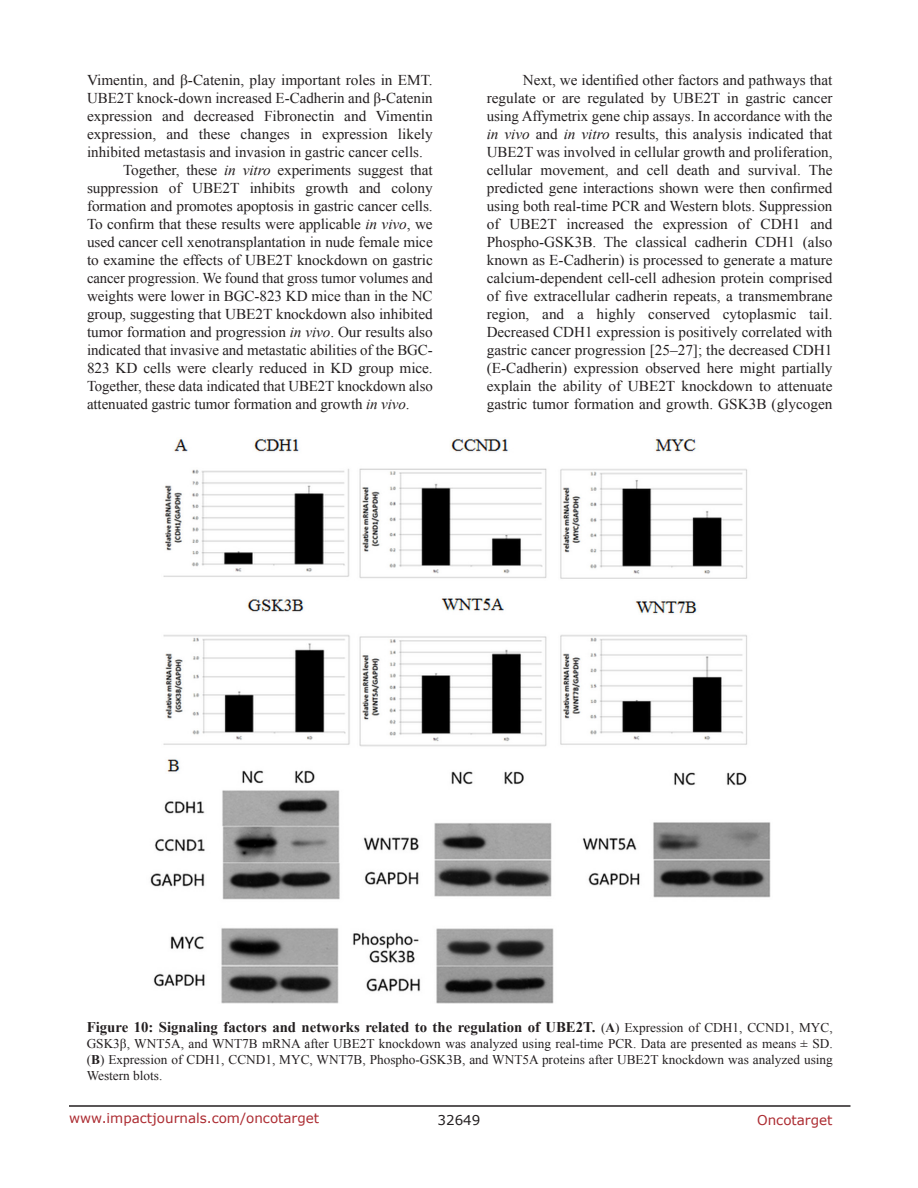
<style>
.page{position:relative;width:918px;height:1188px;background:#fff}
.page>*{position:absolute;margin:0;border:0;box-sizing:border-box;transform-origin:0 0}
.BodyText{font:15px/18px "Times New Roman";color:#231f20;text-align:justify}
.FigureText{font:700 14.85px "Times New Roman";color:#231f20}
.t1{font:13.5px "Verdana";color:#ac2b31}
.t2{font:13.5px "Verdana";color:#231f20}
.FigureText-2{font:13.35px/15.9px "Times New Roman";color:#231f20;text-align:justify}
.s1{font-style:italic}
.s2{font-weight:400;font-size:13.35px}
.s3{font-size:13.35px}
.s4{font-weight:700}
</style>
<div class="page">
<hr style="left:69px;top:1105px;width:781px;height:2px;background:#231f20">
<img style="left:150px;top:438px;width:621px;height:566px">
<p class="BodyText" style="left:87px;top:71px;width:347px">Vimentin, and β-Catenin, play important roles in EMT.<br>UBE2T knock-down increased E-Cadherin and β-Catenin expression and decreased Fibronectin and Vimentin expression, and these changes in expression likely inhibited metastasis and invasion in gastric cancer cells.</p>
<p class="BodyText" style="left:87px;top:161px;width:347px;text-indent:36px">Together, these <span class="s1">in vitro</span> experiments suggest that suppression of UBE2T inhibits growth and colony formation and promotes apoptosis in gastric cancer cells.<br>To confirm that these results were applicable <span class="s1">in vivo</span>, we used cancer cell xenotransplantation in nude female mice to examine the effects of UBE2T knockdown on gastric cancer progression. We found that gross tumor volumes and weights were lower in BGC-823 KD mice than in the NC group, suggesting that UBE2T knockdown also inhibited tumor formation and progression <span class="s1">in vivo</span>. Our results also indicated that invasive and metastatic abilities of the BGC-823 KD cells were clearly reduced in KD group mice.<br>Together, these data indicated that UBE2T knockdown also attenuated gastric tumor formation and growth <span class="s1">in vivo</span>.</p>
<p class="BodyText" style="left:487px;top:71px;width:347px;text-indent:36px">Next, we identified other factors and pathways that regulate or are regulated by UBE2T in gastric cancer using Affymetrix gene chip assays. In accordance with the <span class="s1">in vivo</span> and <span class="s1">in vitro</span> results, this analysis indicated that UBE2T was involved in cellular growth and proliferation, cellular movement, and cell death and survival. The predicted gene interactions shown were then confirmed using both real-time PCR and Western blots. Suppression of UBE2T increased the expression of CDH1 and Phospho-GSK3B. The classical cadherin CDH1 (also known as E-Cadherin) is processed to generate a mature calcium-dependent cell-cell adhesion protein comprised of five extracellular cadherin repeats, a transmembrane region, and a highly conserved cytoplasmic tail.<br>Decreased CDH1 expression is positively correlated with gastric cancer progression [25–27]; the decreased CDH1 (E-Cadherin) expression observed here might partially explain the ability of UBE2T knockdown to attenuate gastric tumor formation and growth. GSK3B (glycogen</p>
<p class="FigureText" style="left:87px;top:1017px;width:748px">Figure 10: Signaling factors and networks related to the regulation of UBE2T. <span class="s2">(</span><span class="s3">A</span><span class="s2">) Expression of CDH1, CCND1, MYC,</span></p>
<p class="FigureText-2" style="left:87px;top:1035px;width:748px">GSK3β, WNT5A, and WNT7B mRNA after UBE2T knockdown was analyzed using real-time PCR. Data are presented as means ± SD. (<span class="s4">B</span>) Expression of CDH1, CCND1, MYC, WNT7B, Phospho-GSK3B, and WNT5A proteins after UBE2T knockdown was analyzed using Western blots.</p>
<p class="t1" style="left:69px;top:1109px;width:252px">www.impactjournals.com/oncotarget</p>
<p class="t2" style="left:438px;top:1111px;width:44px">32649</p>
<p class="t1" style="left:757px;top:1111px;width:77px">Oncotarget</p>
</div>
